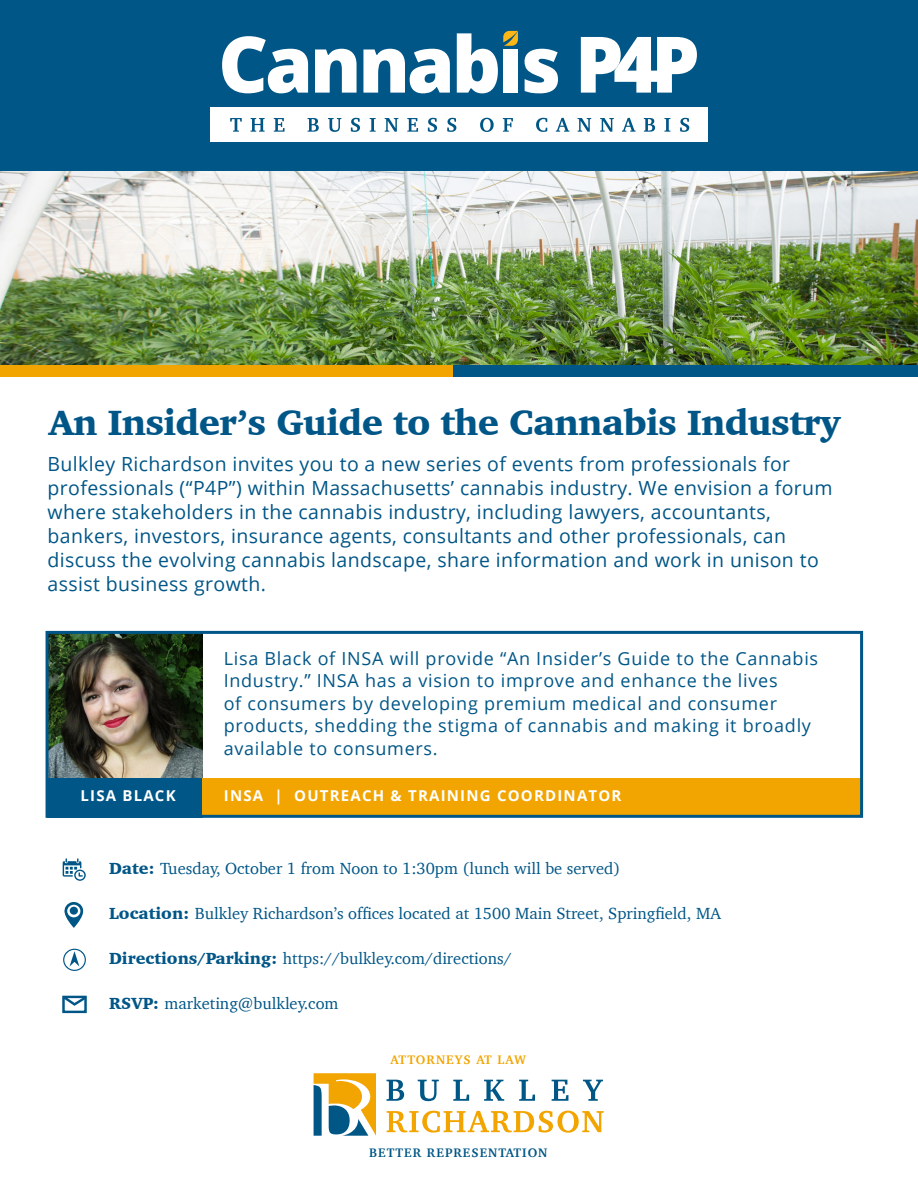
<style>
.page{position:relative;width:918px;height:1188px;background:#fff}
.page>*{position:absolute;margin:0;border:0;box-sizing:border-box;transform-origin:0 0}
.t1{font:900 36px "Charter";letter-spacing:-.02em;color:#005687}
.t2{font:19.5px/24px "Open Sans";letter-spacing:.02em;color:#005687}
.t3{font:18px/22.5px "Open Sans";letter-spacing:.04em;color:#005687}
.t4{font:16.5px "Charter";color:#005687}
.t5{font:700 15px "Open Sans";letter-spacing:.08em;color:#fff}
.t6{font:700 12.6px "Charter";letter-spacing:.08em;color:#005786}
.t7{font:700 12.6px "Charter";letter-spacing:.08em;color:#f2a500}
.s1{font-weight:900}
</style>
<div class="page">
<img style="left:0;top:171px;width:918px;height:195px">
<div style="left:0;top:366px;width:461px;height:11px;background:#f2a500"></div>
<div style="left:454px;top:366px;width:464px;height:11px;background:#005687"></div>
<svg style="left:387px;top:1080px;width:17px;height:21px"></svg>
<svg style="left:418px;top:1080px;width:21px;height:21px"></svg>
<svg style="left:453px;top:1080px;width:16px;height:21px"></svg>
<svg style="left:484px;top:1080px;width:20px;height:21px"></svg>
<svg style="left:519px;top:1080px;width:16px;height:21px"></svg>
<svg style="left:552px;top:1080px;width:16px;height:21px"></svg>
<svg style="left:583px;top:1080px;width:20px;height:21px"></svg>
<svg style="left:387px;top:1111px;width:217px;height:22px"></svg>
<svg style="left:314px;top:1073px;width:62px;height:63px"></svg>
<div style="left:0;top:0;width:918px;height:171px;background:#005687"></div>
<div style="left:210px;top:107px;width:498px;height:35px;background:#fff"></div>
<svg style="left:222px;top:36px;width:86px;height:57px"></svg>
<svg style="left:315px;top:49px;width:42px;height:44px"></svg>
<svg style="left:363px;top:49px;width:87px;height:44px"></svg>
<svg style="left:525px;top:49px;width:33px;height:44px"></svg>
<svg style="left:457px;top:31px;width:61px;height:62px"></svg>
<svg style="left:581px;top:37px;width:116px;height:56px"></svg>
<svg style="left:230px;top:118px;width:12px;height:14px"></svg>
<svg style="left:251px;top:118px;width:14px;height:14px"></svg>
<svg style="left:274px;top:118px;width:11px;height:14px"></svg>
<svg style="left:308px;top:118px;width:11px;height:14px"></svg>
<svg style="left:328px;top:118px;width:13px;height:14px"></svg>
<svg style="left:351px;top:118px;width:9px;height:14px"></svg>
<svg style="left:370px;top:118px;width:6px;height:14px"></svg>
<svg style="left:385px;top:118px;width:13px;height:14px"></svg>
<svg style="left:407px;top:118px;width:11px;height:14px"></svg>
<svg style="left:428px;top:118px;width:9px;height:14px"></svg>
<svg style="left:447px;top:118px;width:9px;height:14px"></svg>
<svg style="left:480px;top:118px;width:14px;height:14px"></svg>
<svg style="left:503px;top:118px;width:10px;height:14px"></svg>
<svg style="left:536px;top:118px;width:11px;height:14px"></svg>
<svg style="left:556px;top:118px;width:13px;height:14px"></svg>
<svg style="left:578px;top:118px;width:13px;height:14px"></svg>
<svg style="left:600px;top:118px;width:14px;height:14px"></svg>
<svg style="left:622px;top:118px;width:14px;height:14px"></svg>
<svg style="left:644px;top:118px;width:11px;height:14px"></svg>
<svg style="left:664px;top:118px;width:6px;height:14px"></svg>
<svg style="left:680px;top:118px;width:9px;height:14px"></svg>
<img style="left:50px;top:635px;width:152px;height:143px">
<div style="left:47px;top:778px;width:156px;height:39px;background:#005687"></div>
<div style="left:203px;top:778px;width:660px;height:37px;background:#f2a500"></div>
<div style="left:46px;top:631px;width:817px;height:187px;border:3px solid #005687"></div>
<svg style="left:64px;top:902px;width:19px;height:26px"></svg>
<div style="left:70px;top:907px;width:8px;height:8px;background:#005786;border-radius:50%"></div>
<svg style="left:62px;top:996px;width:25px;height:17px"></svg>
<svg style="left:63px;top:858px;width:23px;height:23px"></svg>
<svg style="left:63px;top:949px;width:23px;height:22px"></svg>
<p class="t1" style="left:49px;top:400px;width:793px">An Insider’s Guide to the Cannabis Industry</p>
<p class="t2" style="left:48px;top:452px;width:787px">Bulkley Richardson invites you to a new series of events from professionals for professionals (“P4P”) within Massachusetts’ cannabis industry. We envision a forum where stakeholders in the cannabis industry, including lawyers, accountants, bankers, investors, insurance agents, consultants and other professionals, can discuss the evolving cannabis landscape, share information and work in unison to assist business growth.</p>
<p class="t3" style="left:224px;top:647px;width:596px">Lisa Black of INSA will provide “An Insider’s Guide to the Cannabis Industry.” INSA has a vision to improve and enhance the lives<br>of consumers by developing premium medical and consumer products, shedding the stigma of cannabis and making it broadly available to consumers.</p>
<p class="t5" style="left:81px;top:785px;width:97px">LISA BLACK</p>
<p class="t5" style="left:224px;top:785px;width:399px">INSA | OUTREACH &amp; TRAINING COORDINATOR</p>
<p class="t4" style="left:109px;top:854px;width:513px"><span class="s1">Date:</span> Tuesday, October 1 from Noon to 1:30pm (lunch will be served)</p>
<p class="t4" style="left:109px;top:899px;width:613px"><span class="s1">Location:</span> Bulkley Richardson’s offices located at 1500 Main Street, Springfield, MA</p>
<p class="t4" style="left:109px;top:944px;width:404px"><span class="s1">Directions/Parking:</span> https://bulkley.com/directions/</p>
<p class="t4" style="left:109px;top:989px;width:231px"><span class="s1">RSVP:</span> marketing@bulkley.com</p>
<p class="t7" style="left:391px;top:1052px;width:137px">ATTORNEYS AT LAW</p>
<p class="t6" style="left:369px;top:1145px;width:180px">BETTER REPRESENTATION</p>
</div>
